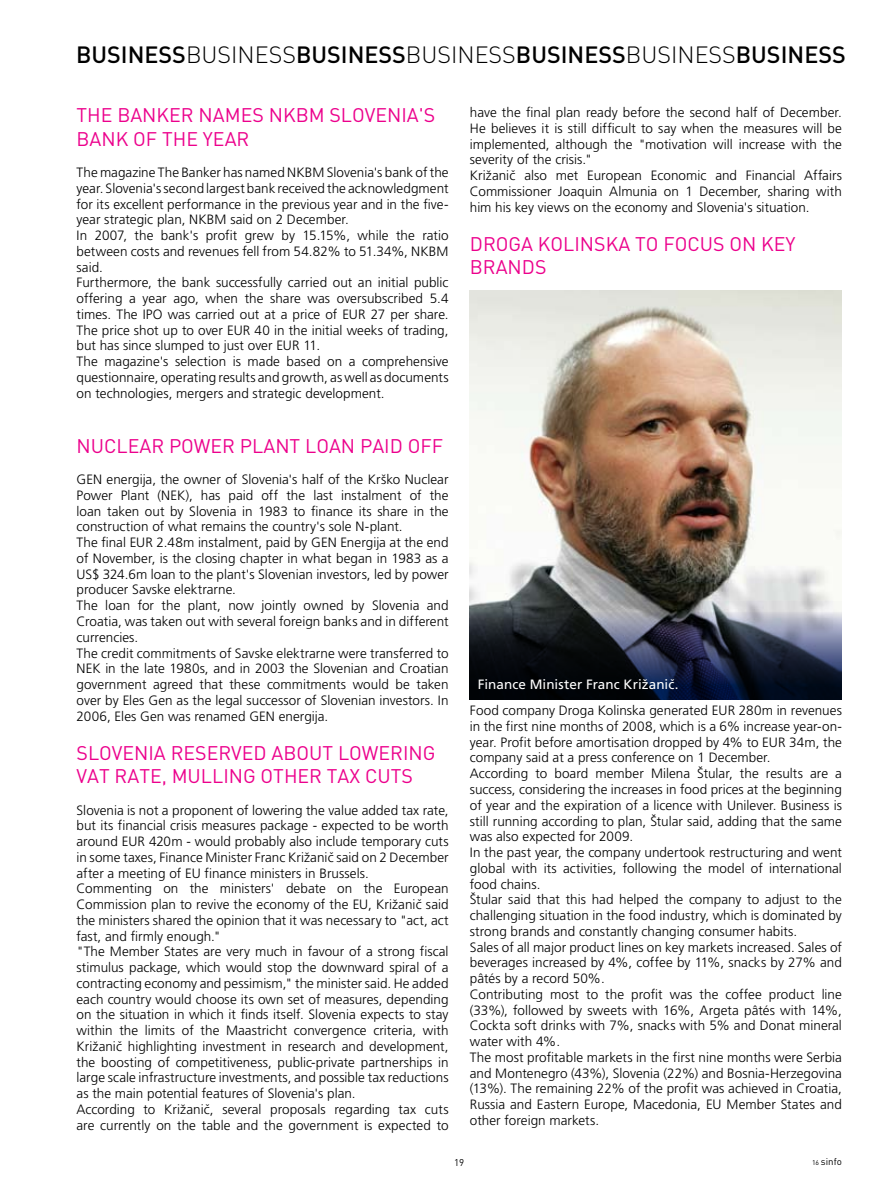
<style>
.page{position:relative;width:893px;height:1191px;background:#fff}
.page>*{position:absolute;margin:0;border:0;box-sizing:border-box;transform-origin:0 0}
.t1{font:23.25px "FFDIN Medium";color:#000}
.t2{font:19.5px/23.4px "FFDIN Regular";color:#ec008c}
.t3{font:300 13.5px/15.8px "Slo Frutiger";color:#000}
.t4{font:13.5px "Slo Frutiger Roman";letter-spacing:.01em;color:#fff}
.t5{font:9.75px "FFDIN Regular";color:#000}
.s1{font-family:"FFDIN Light"}
.s2{font-size:6.9px}
</style>
<div class="page">
<img style="left:470px;top:291px;width:372px;height:310px">
<svg style="left:470px;top:601px;width:372px;height:98px;background:#323744"></svg>
<h1 class="t1" style="left:76px;top:40px;width:771px">BUSINESS<span class="s1">BUSIN ESS</span>BUSINESS<span class="s1">BUSIN ESS</span>BUSINESS<span class="s1">BUSIN ESS</span>BUSINESS</h1>
<h2 class="t2" style="left:77px;top:103px;width:358px">THE BANKER NAMES NKBM SLOVENIA'S<br>BANK OF THE YEAR</h2>
<p class="t3" style="left:77px;top:164px;width:374px">The magazine The Banker has named NKBM Slovenia's bank of the year. Slovenia's second largest bank received the acknowledgment for its excellent performance in the previous year and in the five&shy;year strategic plan, NKBM said on 2 December.<br>In 2007, the bank's profit grew by 15.15%, while the ratio between costs and revenues fell from 54.82% to 51.34%, NKBM said.<br>Furthermore, the bank successfully carried out an initial public offering a year ago, when the share was oversubscribed 5.4 times. The IPO was carried out at a price of EUR 27 per share.<br>The price shot up to over EUR 40 in the initial weeks of trading, but has since slumped to just over EUR 11.<br>The magazine's selection is made based on a comprehensive questionnaire, operating results and growth, as well as documents on technologies, mergers and strategic development.</p>
<h2 class="t2" style="left:77px;top:433px;width:344px">NUCLEAR POWER PLANT LOAN PAID OFF</h2>
<p class="t3" style="left:77px;top:471px;width:374px">GEN energija, the owner of Slovenia's half of the Krško Nuclear Power Plant (NEK), has paid off the last instalment of the loan taken out by Slovenia in 1983 to finance its share in the construction of what remains the country's sole N-plant.<br>The final EUR 2.48m instalment, paid by GEN Energija at the end of November, is the closing chapter in what began in 1983 as a US$ 324.6m loan to the plant's Slovenian investors, led by power producer Savske elektrarne.<br>The loan for the plant, now jointly owned by Slovenia and Croatia, was taken out with several foreign banks and in different currencies.<br>The credit commitments of Savske elektrarne were transferred to NEK in the late 1980s, and in 2003 the Slovenian and Croatian government agreed that these commitments would be taken over by Eles Gen as the legal successor of Slovenian investors. In 2006, Eles Gen was renamed GEN energija.</p>
<h2 class="t2" style="left:77px;top:740px;width:360px">SLOVENIA RESERVED ABOUT LOWERING<br>VAT</h2>
<h2 class="t2" style="left:115px;top:764px;width:298px">RATE, M ULLIN G OTHER TAX CUTS</h2>
<p class="t3" style="left:77px;top:802px;width:374px">Slovenia is not a proponent of lowering the value added tax rate, but its financial crisis measures package - expected to be worth around EUR 420m - would probably also include temporary cuts in some taxes, Finance Minister Franc KrižaniË said on 2 December after a meeting of EU finance ministers in Brussels.<br>Commenting on the ministers' debate on the European Commission plan to revive the economy of the EU, KrižaniË said the ministers shared the opinion that it was necessary to "act, act fast, and firmly enough."<br>"The Member States are very much in favour of a strong fiscal stimulus package, which would stop the downward spiral of a contracting economy and pessimism," the minister said. He added each country would choose its own set of measures, depending on the situation in which it finds itself. Slovenia expects to stay within the limits of the Maastricht convergence criteria, with KrižaniË highlighting investment in research and development, the boosting of competitiveness, public-private partnerships in large scale infrastructure investments, and possible tax reductions as the main potential features of Slovenia's plan.<br>According to KrižaniË, several proposals regarding tax cuts are currently on the table and the government is expected to</p>
<p class="t3" style="left:470px;top:104px;width:374px">have the final plan ready before the second half of December.<br>He believes it is still difficult to say when the measures will be implemented, although the "motivation will increase with the severity of the crisis."<br>KrižaniË also met European Economic and Financial Affairs Commissioner Joaquin Almunia on 1 December, sharing with him his key views on the economy and Slovenia's situation.</p>
<h2 class="t2" style="left:470px;top:231px;width:116px">DROGA KOLINSK</h2>
<h2 class="t2" style="left:618px;top:231px;width:177px">A TO FOCUS ON KEY</h2>
<h2 class="t2" style="left:470px;top:255px;width:51px">BRANDS</h2>
<p class="t4" style="left:478px;top:676px;width:203px">Finance M inister Franc KrižaniË.</p>
<p class="t3" style="left:470px;top:702px;width:374px">Food company Droga Kolinska generated EUR 280m in revenues in the first nine months of 2008, which is a 6% increase year-on&shy;year. Profit before amortisation dropped by 4% to EUR 34m, the company said at a press conference on 1 December.<br>According to board member Milena ©tular, the results are a success, considering the increases in food prices at the beginning of year and the expiration of a licence with Unilever. Business is still running according to plan, ©tular said, adding that the same was also expected for 2009.<br>In the past year, the company undertook restructuring and went global with its activities, following the model of international food chains.<br>©tular said that this had helped the company to adjust to the challenging situation in the food industry, which is dominated by strong brands and constantly changing consumer habits.<br>Sales of all major product lines on key markets increased. Sales of beverages increased by 4%, coffee by 11%, snacks by 27% and pâtés by a record 50%.<br>Contributing most to the profit was the coffee product line (33%), followed by sweets with 16%, Argeta pâtés with 14%, Cockta soft drinks with 7%, snacks with 5% and Donat mineral water with 4%.<br>The most profitable markets in the first nine months were Serbia and Montenegro (43%), Slovenia (22%) and Bosnia-Herzegovina (13%). The remaining 22% of the profit was achieved in Croatia, Russia and Eastern Europe, Macedonia, EU Member States and other foreign markets.</p>
<p class="t5" style="left:454px;top:1156px;width:12px">19</p>
<p class="t5" style="left:812px;top:1155px;width:31px"><span class="s2">16</span> SINFO</p>
</div>
